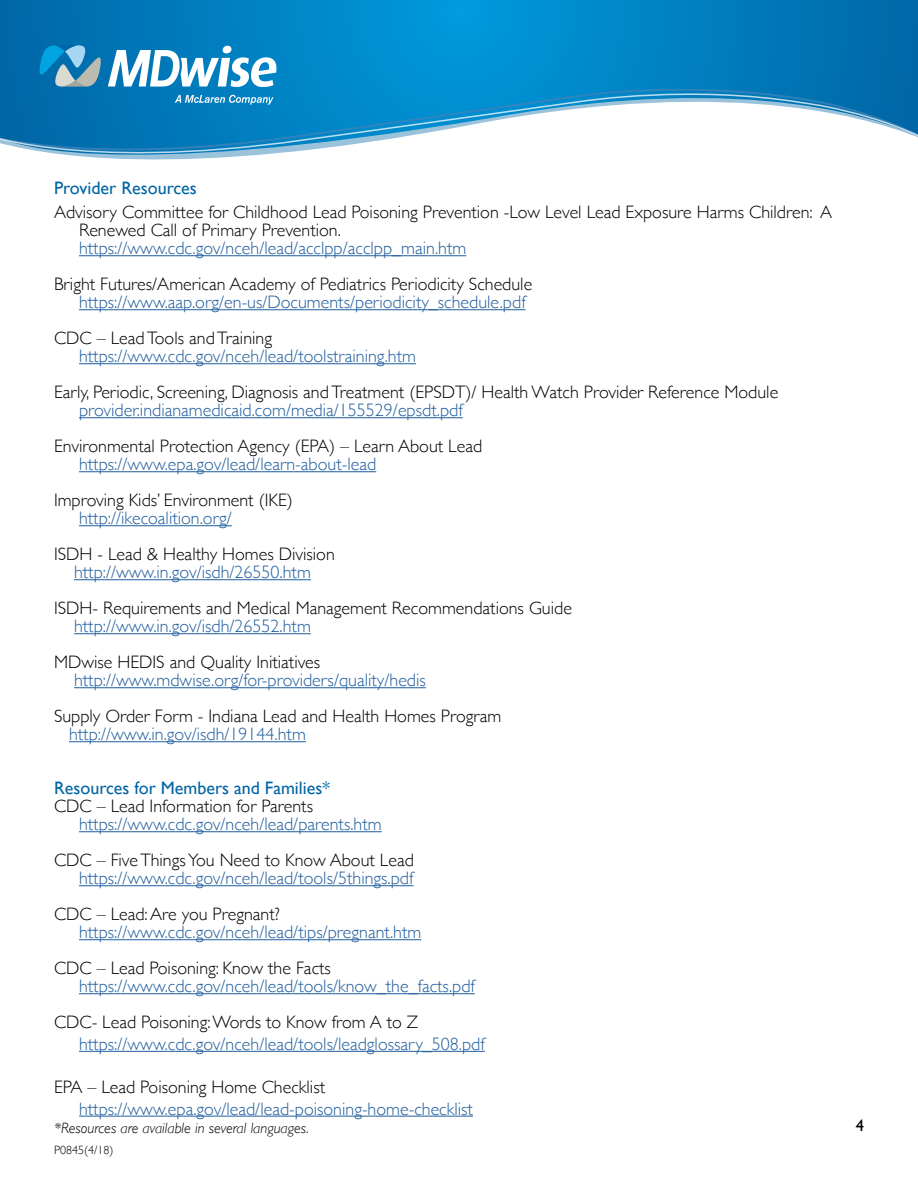
<style>
.page{position:relative;width:918px;height:1188px;background:#fff}
.page>*{position:absolute;margin:0;border:0;box-sizing:border-box;transform-origin:0 0}
.t1{font:300 18px/18px "Gill Sans";color:#000}
.t2{font:300 18px "Gill Sans";color:#215e9e}
.t3{font:18px "Gill Sans";color:#0065a4}
.t4{font:16.5px "Gill Sans";color:#000}
.t5{font:italic 300 15px "Gill Sans";color:#000}
.t6{font:300 12px "Gill Sans";color:#000}
</style>
<div class="page">
<svg style="left:0;top:0;width:918px;height:160px;background:#0f88c5"></svg>
<svg style="left:0;top:81px;width:918px;height:4px;background:#0080c1"></svg>
<svg style="left:0;top:85px;width:918px;height:70px"></svg>
<svg style="left:175px;top:95px;width:99px;height:10px"></svg>
<svg style="left:40px;top:45px;width:236px;height:42px"></svg>
<hr style="left:79px;top:255px;width:387px;height:1px;background:#215e9e">
<hr style="left:79px;top:309px;width:447px;height:1px;background:#215e9e">
<hr style="left:79px;top:363px;width:337px;height:1px;background:#215e9e">
<hr style="left:79px;top:417px;width:384px;height:1px;background:#215e9e">
<hr style="left:79px;top:471px;width:297px;height:1px;background:#215e9e">
<hr style="left:79px;top:525px;width:153px;height:1px;background:#215e9e">
<hr style="left:74px;top:579px;width:237px;height:1px;background:#215e9e">
<hr style="left:74px;top:633px;width:237px;height:1px;background:#215e9e">
<hr style="left:74px;top:687px;width:352px;height:1px;background:#215e9e">
<hr style="left:69px;top:741px;width:237px;height:1px;background:#215e9e">
<hr style="left:79px;top:831px;width:303px;height:1px;background:#215e9e">
<hr style="left:79px;top:885px;width:334px;height:1px;background:#215e9e">
<hr style="left:79px;top:939px;width:342px;height:1px;background:#215e9e">
<hr style="left:79px;top:993px;width:396px;height:1px;background:#215e9e">
<hr style="left:79px;top:1051px;width:406px;height:1px;background:#215e9e">
<hr style="left:79px;top:1116px;width:394px;height:1px;background:#215e9e">
<p class="t3" style="left:54px;top:177px;width:144px">Provider Resources</p>
<p class="t1" style="left:79px;top:203px;width:755px;text-indent:-25px">Advisory Committee for Childhood Lead Poisoning Prevention -Low Level Lead Exposure Harms Children: A<br>Renewed Call of Primary Prevention.</p>
<p class="t2" style="left:79px;top:234px;width:389px">https://www.cdc.gov/nceh/lead/acclpp/acclpp_main.htm</p>
<p class="t1" style="left:54px;top:275px;width:480px">Bright Futures/American Academy of Pediatrics Periodicity Schedule</p>
<p class="t2" style="left:79px;top:288px;width:448px">https://www.aap.org/en-us/Documents/periodicity_schedule.pdf</p>
<p class="t1" style="left:54px;top:329px;width:220px">CDC – Lead Tools and Training</p>
<p class="t2" style="left:79px;top:342px;width:338px">https://www.cdc.gov/nceh/lead/toolstraining.htm</p>
<p class="t1" style="left:54px;top:383px;width:726px">Early, Periodic, Screening, Diagnosis and Treatment (EPSDT)/ Health Watch Provider Reference Module</p>
<p class="t2" style="left:79px;top:396px;width:385px">provider.indianamedicaid.com/media/155529/epsdt.pdf</p>
<p class="t1" style="left:54px;top:437px;width:430px">Environmental Protection Agency (EPA) – Learn About Lead</p>
<p class="t2" style="left:79px;top:450px;width:299px">https://www.epa.gov/lead/learn-about-lead</p>
<p class="t1" style="left:54px;top:491px;width:240px">Improving Kids’ Environment (IKE)</p>
<p class="t2" style="left:79px;top:504px;width:154px">http://ikecoalition.org/</p>
<p class="t1" style="left:54px;top:545px;width:282px">ISDH - Lead &amp; Healthy Homes Division</p>
<p class="t2" style="left:74px;top:558px;width:238px">http://www.in.gov/isdh/26550.htm</p>
<p class="t1" style="left:54px;top:599px;width:519px">ISDH- Requirements and Medical Management Recommendations Guide</p>
<p class="t2" style="left:74px;top:612px;width:238px">http://www.in.gov/isdh/26552.htm</p>
<p class="t1" style="left:54px;top:653px;width:268px">MDwise HEDIS and Quality Initiatives</p>
<p class="t2" style="left:74px;top:666px;width:353px">http://www.mdwise.org/for-providers/quality/hedis</p>
<p class="t1" style="left:54px;top:707px;width:449px">Supply Order Form - Indiana Lead and Health Homes Program</p>
<p class="t2" style="left:69px;top:720px;width:238px">http://www.in.gov/isdh/19144.htm</p>
<p class="t3" style="left:54px;top:778px;width:277px">Resources for Members and Families*</p>
<p class="t1" style="left:54px;top:797px;width:261px">CDC – Lead Information for Parents</p>
<p class="t2" style="left:79px;top:810px;width:304px">https://www.cdc.gov/nceh/lead/parents.htm</p>
<p class="t1" style="left:54px;top:851px;width:361px">CDC – Five Things You Need to Know About Lead</p>
<p class="t2" style="left:79px;top:864px;width:336px">https://www.cdc.gov/nceh/lead/tools/5things.pdf</p>
<p class="t1" style="left:54px;top:905px;width:227px">CDC – Lead: Are you Pregnant?</p>
<p class="t2" style="left:79px;top:918px;width:344px">https://www.cdc.gov/nceh/lead/tips/pregnant.htm</p>
<p class="t1" style="left:54px;top:959px;width:278px">CDC – Lead Poisoning: Know the Facts</p>
<p class="t2" style="left:79px;top:972px;width:397px">https://www.cdc.gov/nceh/lead/tools/know_the_facts.pdf</p>
<p class="t1" style="left:54px;top:1013px;width:366px">CDC- Lead Poisoning: Words to Know from A to Z</p>
<p class="t2" style="left:79px;top:1030px;width:407px">https://www.cdc.gov/nceh/lead/tools/leadglossary_508.pdf</p>
<p class="t1" style="left:54px;top:1077px;width:273px">EPA – Lead Poisoning Home Checklist</p>
<p class="t2" style="left:79px;top:1095px;width:396px">https://www.epa.gov/lead/lead-poisoning-home-checklist</p>
<p class="t5" style="left:54px;top:1119px;width:257px">*Resources are available in several languages.</p>
<p class="t6" style="left:54px;top:1141px;width:61px">P0845(4/18)</p>
<p class="t4" style="left:856px;top:1116px;width:10px">4</p>
</div>
